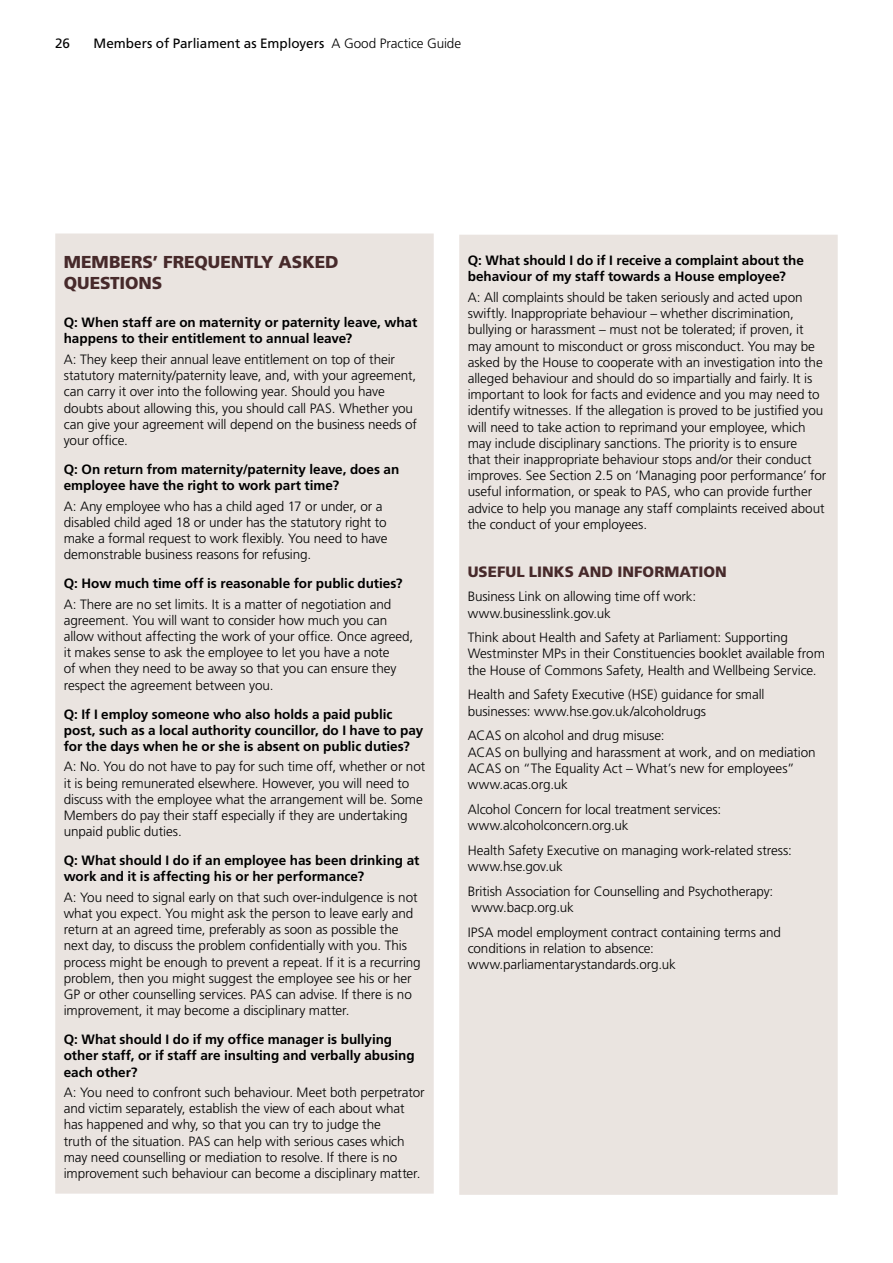
<style>
.page{position:relative;width:893px;height:1263px;background:#fff}
.page>*{position:absolute;margin:0;border:0;box-sizing:border-box;transform-origin:0 0}
.t1{font:900 17.25px/20.7px "Frutiger LT Std";letter-spacing:-.005em;color:#472a2b}
.t2{font:900 15px "Frutiger LT Std";letter-spacing:.005em;color:#472a2b}
.t3{font:300 13.5px/16.2px "Frutiger LT Std";letter-spacing:-.005em;color:#000}
.t4{font:700 13.5px/16.2px "Frutiger LT Std";color:#000}
.t5{font:13.5px "Frutiger LT Std";color:#000}
.s1{font-weight:300}
</style>
<div class="page">
<div style="left:55px;top:233px;width:379px;height:960px;background:#eae4e0"></div>
<div style="left:459px;top:235px;width:379px;height:960px;background:#eae4e0"></div>
<p class="t5" style="left:55px;top:36px;width:16px">26</p>
<p class="t5" style="left:94px;top:36px;width:369px">Members of Parliament as Employers <span class="s1">A Good Practice Guide</span></p>
<p class="t1" style="left:64px;top:252px;width:276px">MEMBERS’ FREQUENTLY ASKED<br>QUESTIONS</p>
<p class="t4" style="left:64px;top:314px;width:355px">Q: When staff are on maternity or paternity leave, what happens to their entitlement to annual leave?</p>
<p class="t3" style="left:64px;top:351px;width:355px">A: They keep their annual leave entitlement on top of their statutory maternity/paternity leave, and, with your agreement, can carry it over into the following year. Should you have doubts about allowing this, you should call PAS. Whether you can give your agreement will depend on the business needs of your office.</p>
<p class="t4" style="left:64px;top:461px;width:337px">Q: On return from maternity/paternity leave, does an employee have the right to work part time?</p>
<p class="t3" style="left:64px;top:498px;width:325px">A: Any employee who has a child aged 17 or under, or a disabled child aged 18 or under has the statutory right to make a formal request to work flexibly. You need to have demonstrable business reasons for refusing.</p>
<p class="t4" style="left:64px;top:575px;width:340px">Q: How much time off is reasonable for public duties?</p>
<p class="t3" style="left:64px;top:596px;width:351px">A: There are no set limits. It is a matter of negotiation and agreement. You will want to consider how much you can allow without affecting the work of your office. Once agreed, it makes sense to ask the employee to let you have a note<br>of when they need to be away so that you can ensure they respect the agreement between you.</p>
<p class="t4" style="left:64px;top:706px;width:361px">Q: If I employ someone who also holds a paid public post, such as a local authority councillor, do I have to pay for the days when he or she is absent on public duties?</p>
<p class="t3" style="left:64px;top:759px;width:363px">A: No. You do not have to pay for such time off, whether or not it is being remunerated elsewhere. However, you will need to discuss with the employee what the arrangement will be. Some Members do pay their staff especially if they are undertaking unpaid public duties.</p>
<p class="t4" style="left:64px;top:852px;width:357px">Q: What should I do if an employee has been drinking at work and it is affecting his or her performance?</p>
<p class="t3" style="left:64px;top:889px;width:358px">A: You need to signal early on that such over-indulgence is not what you expect. You might ask the person to leave early and return at an agreed time, preferably as soon as possible the next day, to discuss the problem confidentially with you. This process might be enough to prevent a repeat. If it is a recurring problem, then you might suggest the employee see his or her GP or other counselling services. PAS can advise. If there is no improvement, it may become a disciplinary matter.</p>
<p class="t4" style="left:64px;top:1031px;width:352px">Q: What should I do if my office manager is bullying other staff, or if staff are insulting and verbally abusing each other?</p>
<p class="t3" style="left:64px;top:1084px;width:362px">A: You need to confront such behaviour. Meet both perpetrator and victim separately, establish the view of each about what has happened and why, so that you can try to judge the<br>truth of the situation. PAS can help with serious cases which may need counselling or mediation to resolve. If there is no improvement such behaviour can become a disciplinary matter.</p>
<p class="t4" style="left:468px;top:253px;width:338px">Q: What should I do if I receive a complaint about the behaviour of my staff towards a House employee?</p>
<p class="t3" style="left:468px;top:289px;width:360px">A: All complaints should be taken seriously and acted upon swiftly. Inappropriate behaviour – whether discrimination, bullying or harassment – must not be tolerated; if proven, it may amount to misconduct or gross misconduct. You may be asked by the House to cooperate with an investigation into the alleged behaviour and should do so impartially and fairly. It is important to look for facts and evidence and you may need to identify witnesses. If the allegation is proved to be justified you will need to take action to reprimand your employee, which may include disciplinary sanctions. The priority is to ensure<br>that their inappropriate behaviour stops and/or their conduct improves. See Section 2.5 on ‘Managing poor performance’ for useful information, or speak to PAS, who can provide further advice to help you manage any staff complaints received about the conduct of your employees.</p>
<p class="t2" style="left:468px;top:562px;width:123px">USEFUL LINKS AND</p>
<p class="t2" style="left:618px;top:562px;width:11px">INFOR</p>
<p class="t2" style="left:664px;top:562px;width:26px">MATION</p>
<p class="t3" style="left:468px;top:589px;width:230px">Business Link on allowing time off work: www.businesslink.gov.uk</p>
<p class="t3" style="left:468px;top:630px;width:359px">Think about Health and Safety at Parliament: Supporting<br>Westminster MPs in their Constituencies booklet available from the House of Commons Safety, Health and Wellbeing Service.</p>
<p class="t3" style="left:468px;top:687px;width:298px">Health and Safety Executive (HSE) guidance for small businesses: www.hse.gov.uk/alcoholdrugs</p>
<p class="t3" style="left:468px;top:728px;width:349px">ACAS on alcohol and drug misuse:<br>ACAS on bullying and harassment at work, and on mediation ACAS on “The Equality Act – What’s new for employees” www.acas.org.uk</p>
<p class="t3" style="left:468px;top:801px;width:255px">Alcohol Concern for local treatment services: www.alcoholconcern.org.uk</p>
<p class="t3" style="left:468px;top:842px;width:326px">Health Safety Executive on managing work-related stress: www.hse.gov.uk</p>
<p class="t3" style="left:468px;top:883px;width:307px">British Association for Counselling and Psychotherapy: www.bacp.org.uk</p>
<p class="t3" style="left:468px;top:924px;width:315px">IPSA model employment contract containing terms and conditions in relation to absence: www.parliamentarystandards.org.uk</p>
</div>
